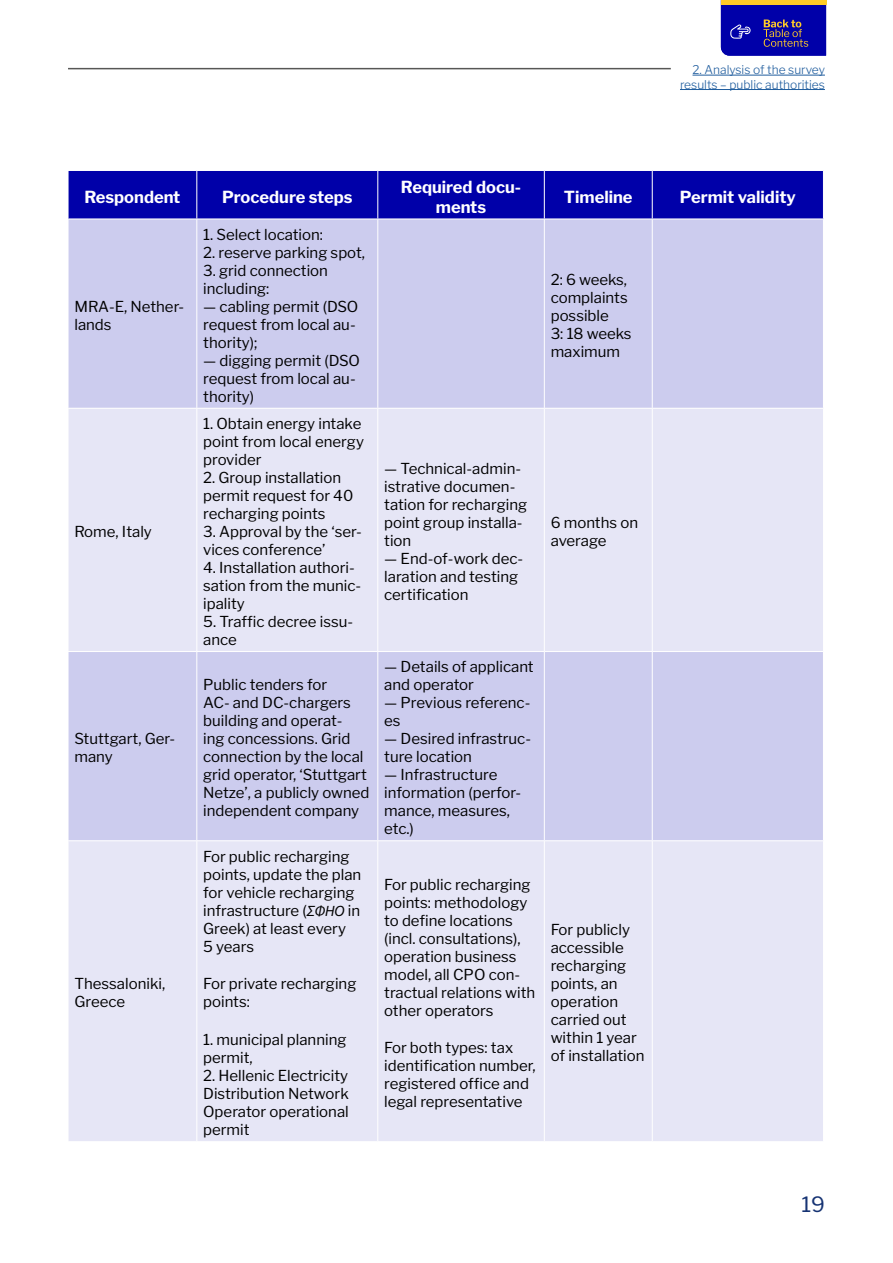
<style>
.page{position:relative;width:893px;height:1263px;background:#fff}
.page>*{position:absolute;margin:0;border:0;box-sizing:border-box;transform-origin:0 0}
.t1{font:21px "Libre Franklin";color:#163373}
.Table_header{font:700 16.5px/19.8px "Libre Franklin";color:#fff;text-align:center}
.Table_body{font:15px/18px "Libre Franklin";color:#000}
.t2{font:300 12px/14.4px "Libre Franklin";color:#205d9e;text-align:right}
.s1{font-family:"Myriad Pro";font-style:italic}
</style>
<div class="page">
<svg style="left:721px;top:0;width:105px;height:56px"></svg>
<hr style="left:68px;top:68px;width:603px;height:1px;background:#575756">
<hr style="left:692px;top:75px;width:133px;height:1px;background:#205d9e">
<hr style="left:680px;top:89px;width:145px;height:1px;background:#205d9e">
<div style="left:69px;top:171px;width:754px;height:48px;background:#0000a9"></div>
<div style="left:69px;top:220px;width:754px;height:188px;background:#cce"></div>
<svg style="left:69px;top:409px;width:754px;height:732px;fill:#e6e6f6"></svg>
<hr style="left:196px;top:171px;width:1px;height:48px;background:#fff">
<hr style="left:377px;top:171px;width:1px;height:48px;background:#fff">
<hr style="left:544px;top:171px;width:1px;height:48px;background:#fff">
<hr style="left:652px;top:171px;width:1px;height:48px;background:#fff">
<hr style="left:196px;top:219px;width:1px;height:189px;background:#fff">
<hr style="left:377px;top:219px;width:1px;height:189px;background:#fff">
<hr style="left:544px;top:219px;width:1px;height:189px;background:#fff">
<hr style="left:652px;top:219px;width:1px;height:189px;background:#fff">
<hr style="left:196px;top:409px;width:1px;height:242px;background:#fff">
<hr style="left:377px;top:409px;width:1px;height:242px;background:#fff">
<hr style="left:544px;top:409px;width:1px;height:242px;background:#fff">
<hr style="left:652px;top:409px;width:1px;height:242px;background:#fff">
<hr style="left:68px;top:651px;width:129px;height:1px;background:#fff">
<hr style="left:197px;top:651px;width:181px;height:1px;background:#fff">
<hr style="left:196px;top:652px;width:1px;height:188px;background:#fff">
<hr style="left:378px;top:651px;width:166px;height:1px;background:#fff">
<hr style="left:377px;top:652px;width:1px;height:188px;background:#fff">
<hr style="left:544px;top:651px;width:108px;height:1px;background:#fff">
<hr style="left:544px;top:652px;width:1px;height:188px;background:#fff">
<hr style="left:652px;top:651px;width:172px;height:1px;background:#fff">
<hr style="left:652px;top:652px;width:1px;height:188px;background:#fff">
<hr style="left:68px;top:840px;width:129px;height:1px;background:#fff">
<hr style="left:197px;top:840px;width:181px;height:1px;background:#fff">
<hr style="left:196px;top:841px;width:1px;height:300px;background:#fff">
<hr style="left:378px;top:840px;width:166px;height:1px;background:#fff">
<hr style="left:377px;top:841px;width:1px;height:300px;background:#fff">
<hr style="left:544px;top:840px;width:108px;height:1px;background:#fff">
<hr style="left:544px;top:841px;width:1px;height:300px;background:#fff">
<hr style="left:652px;top:840px;width:172px;height:1px;background:#fff">
<hr style="left:652px;top:841px;width:1px;height:300px;background:#fff">
<p class="t2" style="left:680px;top:62px;width:146px">2. Analysis of the survey results – public authorities</p>
<p class="Table_header" style="left:84px;top:185px;width:97px">Respondent</p>
<p class="Table_header" style="left:222px;top:185px;width:132px">Procedure steps</p>
<p class="Table_header" style="left:401px;top:175px;width:122px">Required docu&shy;ments</p>
<p class="Table_header" style="left:564px;top:185px;width:70px">Timeline</p>
<p class="Table_header" style="left:680px;top:185px;width:118px">Permit validity</p>
<p class="Table_body" style="left:74px;top:296px;width:111px">MRA-E, Nether&shy;lands</p>
<p class="Table_body" style="left:74px;top:521px;width:79px">Rome, Italy</p>
<p class="Table_body" style="left:74px;top:728px;width:102px">Stuttgart, Ger&shy;many</p>
<p class="Table_body" style="left:74px;top:974px;width:92px">Thessaloniki,<br>Greece</p>
<p class="Table_body" style="left:203px;top:224px;width:121px">1. Select location:</p>
<p class="Table_body" style="left:203px;top:242px;width:163px">2. reserve parking spot,</p>
<p class="Table_body" style="left:203px;top:260px;width:126px">3. grid connection including:</p>
<p class="Table_body" style="left:203px;top:296px;width:157px">— cabling permit (DSO request from local au&shy;thority);</p>
<p class="Table_body" style="left:203px;top:350px;width:158px">— digging permit (DSO request from local au&shy;thority)</p>
<p class="Table_body" style="left:203px;top:413px;width:162px">1. Obtain energy intake point from local energy provider</p>
<p class="Table_body" style="left:203px;top:467px;width:152px">2. Group installation permit request for 40 recharging points</p>
<p class="Table_body" style="left:203px;top:521px;width:160px">3. Approval by the ‘ser&shy;vices conference’</p>
<p class="Table_body" style="left:203px;top:557px;width:160px">4. Installation authori&shy;sation from the munic&shy;ipality</p>
<p class="Table_body" style="left:203px;top:611px;width:151px">5. Traffic decree issu&shy;ance</p>
<p class="Table_body" style="left:203px;top:674px;width:168px">Public tenders for<br>AC- and DC-chargers building and operat-<br>ing concessions. Grid connection by the local grid operator, ‘Stuttgart<br>Netze’, a publicly owned independent company</p>
<p class="Table_body" style="left:203px;top:846px;width:160px">For public recharging points, update the plan for vehicle recharging infrastructure (<span class="s1">ΣΦΗΟ</span> in<br>Greek) at least every<br>5 years</p>
<p class="Table_body" style="left:203px;top:974px;width:155px">For private recharging points:</p>
<p class="Table_body" style="left:203px;top:1029px;width:145px">1. municipal planning permit,</p>
<p class="Table_body" style="left:203px;top:1065px;width:147px;text-align:justify">2. Hellenic Electricity Distribution Network Operator operational permit</p>
<p class="Table_body" style="left:384px;top:458px;width:145px">— Technical-admin&shy;istrative documen&shy;tation for recharging point group installa&shy;tion</p>
<p class="Table_body" style="left:384px;top:548px;width:141px">— End-of-work dec&shy;laration and testing certification</p>
<p class="Table_body" style="left:384px;top:656px;width:151px">— Details of applicant and operator</p>
<p class="Table_body" style="left:384px;top:692px;width:148px">— Previous referenc&shy;es</p>
<p class="Table_body" style="left:384px;top:728px;width:148px">— Desired infrastruc&shy;ture location</p>
<p class="Table_body" style="left:384px;top:764px;width:138px">— Infrastructure information (perfor&shy;mance, measures, etc.)</p>
<p class="Table_body" style="left:384px;top:874px;width:153px">For public recharging points: methodology to define locations (incl. consultations), operation business model, all CPO con&shy;tractual relations with other operators</p>
<p class="Table_body" style="left:384px;top:1037px;width:153px">For both types: tax identification number, registered office and legal representative</p>
<p class="Table_body" style="left:551px;top:269px;width:78px;text-align:justify">2: 6 weeks, complaints possible</p>
<p class="Table_body" style="left:551px;top:323px;width:82px">3: 18 weeks maximum</p>
<p class="Table_body" style="left:551px;top:512px;width:89px">6 months on average</p>
<p class="Table_body" style="left:551px;top:920px;width:95px">For publicly accessible recharging points, an operation carried out within 1 year of installation</p>
<h1 class="t1" style="left:801px;top:1187px;width:25px">19</h1>
</div>
